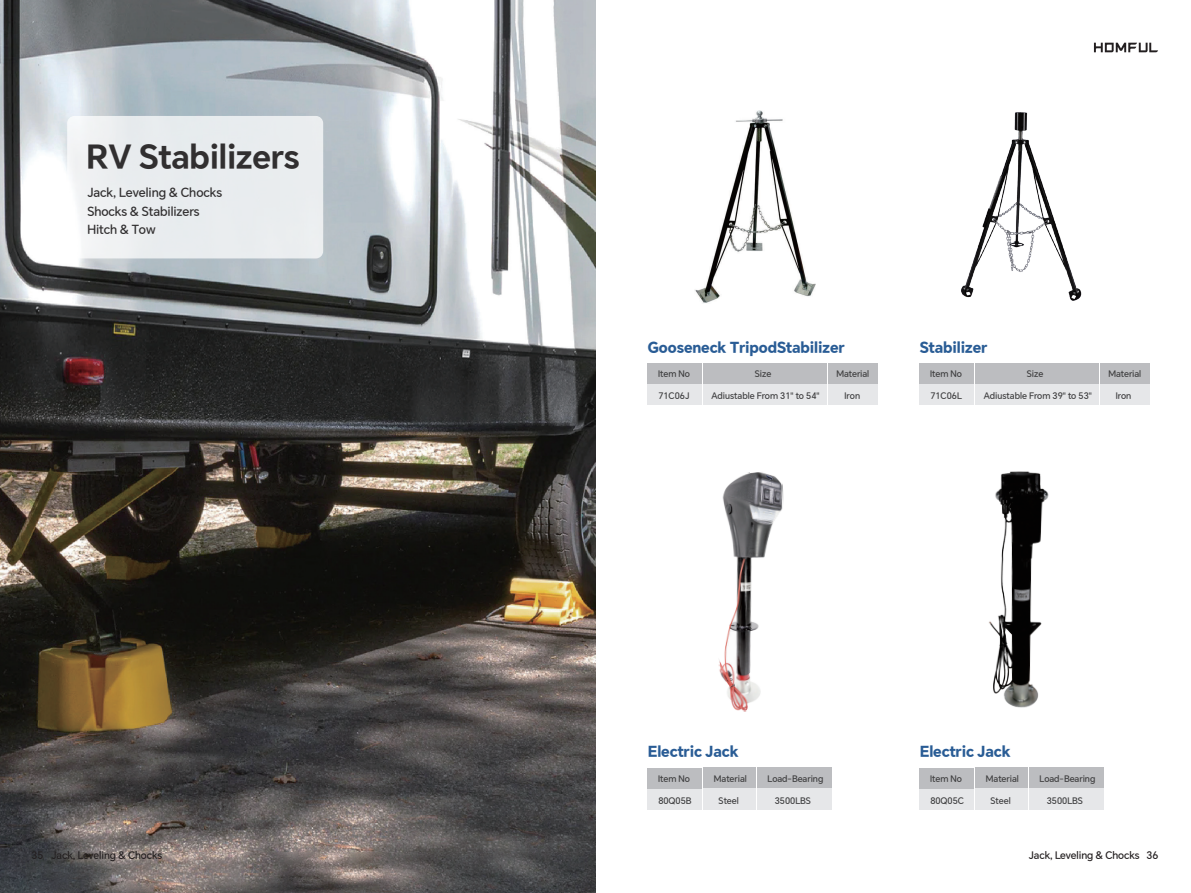
<style>
.page{position:relative;width:1191px;height:893px;background:#fff}
.page>*{position:absolute;margin:0;border:0;box-sizing:border-box;transform-origin:0 0}
.t1{font:700 32.85px "HONOR Sans";color:#312f30}
.t2{font:800 15px "HONOR Sans";color:#295c95}
.t3{font:500 12.3px/18.5px "HONOR Sans";color:#312f30}
.t4{font:500 10.2px "HONOR Sans";color:#231f20}
.t5{font:500 8.85px "HONOR Sans";color:#3e3e3f}
</style>
<div class="page">
<svg style="left:1094px;top:43px;width:64px;height:9px"></svg>
<img style="left:0;top:0;width:595px;height:893px">
<img style="left:695px;top:111px;width:120px;height:192px">
<img style="left:961px;top:112px;width:121px;height:189px">
<img style="left:989px;top:471px;width:60px;height:237px">
<img style="left:718px;top:472px;width:66px;height:240px">
<div style="left:648px;top:384px;width:54px;height:21px;background:#e6e7e9"></div>
<div style="left:703px;top:384px;width:124px;height:21px;background:#e6e7e9"></div>
<div style="left:648px;top:363px;width:54px;height:21px;background:#bcbdc0"></div>
<div style="left:703px;top:363px;width:124px;height:21px;background:#bcbdc0"></div>
<div style="left:828px;top:384px;width:49px;height:21px;background:#e6e7e9"></div>
<div style="left:828px;top:363px;width:49px;height:21px;background:#bcbdc0"></div>
<div style="left:919px;top:384px;width:54px;height:21px;background:#e6e7e9"></div>
<div style="left:975px;top:384px;width:123px;height:21px;background:#e6e7e9"></div>
<div style="left:919px;top:363px;width:54px;height:21px;background:#bcbdc0"></div>
<div style="left:975px;top:363px;width:123px;height:21px;background:#bcbdc0"></div>
<div style="left:1100px;top:384px;width:49px;height:21px;background:#e6e7e9"></div>
<div style="left:1100px;top:363px;width:49px;height:21px;background:#bcbdc0"></div>
<div style="left:648px;top:788px;width:54px;height:21px;background:#e6e7e9"></div>
<div style="left:648px;top:768px;width:54px;height:20px;background:#bcbdc0"></div>
<div style="left:703px;top:788px;width:52px;height:21px;background:#e6e7e9"></div>
<div style="left:703px;top:768px;width:52px;height:20px;background:#bcbdc0"></div>
<div style="left:757px;top:788px;width:74px;height:21px;background:#e6e7e9"></div>
<div style="left:757px;top:768px;width:74px;height:20px;background:#bcbdc0"></div>
<div style="left:919px;top:788px;width:54px;height:21px;background:#e6e7e9"></div>
<div style="left:919px;top:768px;width:54px;height:20px;background:#bcbdc0"></div>
<div style="left:975px;top:788px;width:52px;height:21px;background:#e6e7e9"></div>
<div style="left:975px;top:768px;width:52px;height:20px;background:#bcbdc0"></div>
<div style="left:1029px;top:788px;width:74px;height:21px;background:#e6e7e9"></div>
<div style="left:1029px;top:768px;width:74px;height:20px;background:#bcbdc0"></div>
<div style="left:67px;top:116px;width:256px;height:142px;background:#e9edef;border-radius:7px"></div>
<h1 class="t1" style="left:86px;top:135px;width:215px">RV Stabilizers</h1>
<h3 class="t3" style="left:87px;top:183px;width:136px">Jack, Leveling &amp; Chocks<br>Shocks &amp; Stabilizers<br>Hitch &amp; Tow</h3>
<h2 class="t2" style="left:648px;top:338px;width:198px">Gooseneck TripodStabilizer</h2>
<p class="t5" style="left:658px;top:390px;width:33px">71C06J</p>
<p class="t5" style="left:836px;top:368px;width:34px">Material</p>
<p class="t5" style="left:844px;top:390px;width:17px">Iron</p>
<p class="t5" style="left:658px;top:368px;width:33px">Item No</p>
<p class="t5" style="left:755px;top:368px;width:18px">Size</p>
<p class="t5" style="left:711px;top:390px;width:110px">Adiustable From 31" to 54"</p>
<h2 class="t2" style="left:919px;top:338px;width:69px">Stabilizer</h2>
<p class="t5" style="left:930px;top:390px;width:33px">71C06L</p>
<p class="t5" style="left:930px;top:368px;width:33px">Item No</p>
<p class="t5" style="left:1026px;top:368px;width:18px">Size</p>
<p class="t5" style="left:983px;top:390px;width:110px">Adiustable From 39" to 53"</p>
<p class="t5" style="left:1108px;top:368px;width:34px">Material</p>
<p class="t5" style="left:1115px;top:390px;width:17px">Iron</p>
<h2 class="t2" style="left:648px;top:742px;width:92px">Electric Jack</h2>
<p class="t5" style="left:658px;top:794px;width:35px">80Q05B</p>
<p class="t5" style="left:658px;top:773px;width:33px">Item No</p>
<p class="t5" style="left:714px;top:772px;width:34px">Material</p>
<p class="t5" style="left:718px;top:794px;width:22px">Steel</p>
<p class="t5" style="left:767px;top:772px;width:57px">Load-Bearing</p>
<p class="t5" style="left:774px;top:794px;width:38px">3500LBS</p>
<h2 class="t2" style="left:919px;top:742px;width:92px">Electric Jack</h2>
<p class="t5" style="left:930px;top:794px;width:35px">80Q05C</p>
<p class="t5" style="left:930px;top:773px;width:33px">Item No</p>
<p class="t5" style="left:986px;top:772px;width:34px">Material</p>
<p class="t5" style="left:990px;top:794px;width:22px">Steel</p>
<p class="t5" style="left:1039px;top:772px;width:57px">Load-Bearing</p>
<p class="t5" style="left:1046px;top:794px;width:38px">3500LBS</p>
<p class="t4" style="left:32px;top:848px;width:132px">35 Jack, Leveling &amp; Chocks</p>
<p class="t4" style="left:1028px;top:848px;width:131px">Jack, Leveling &amp; Chocks 36</p>
</div>
